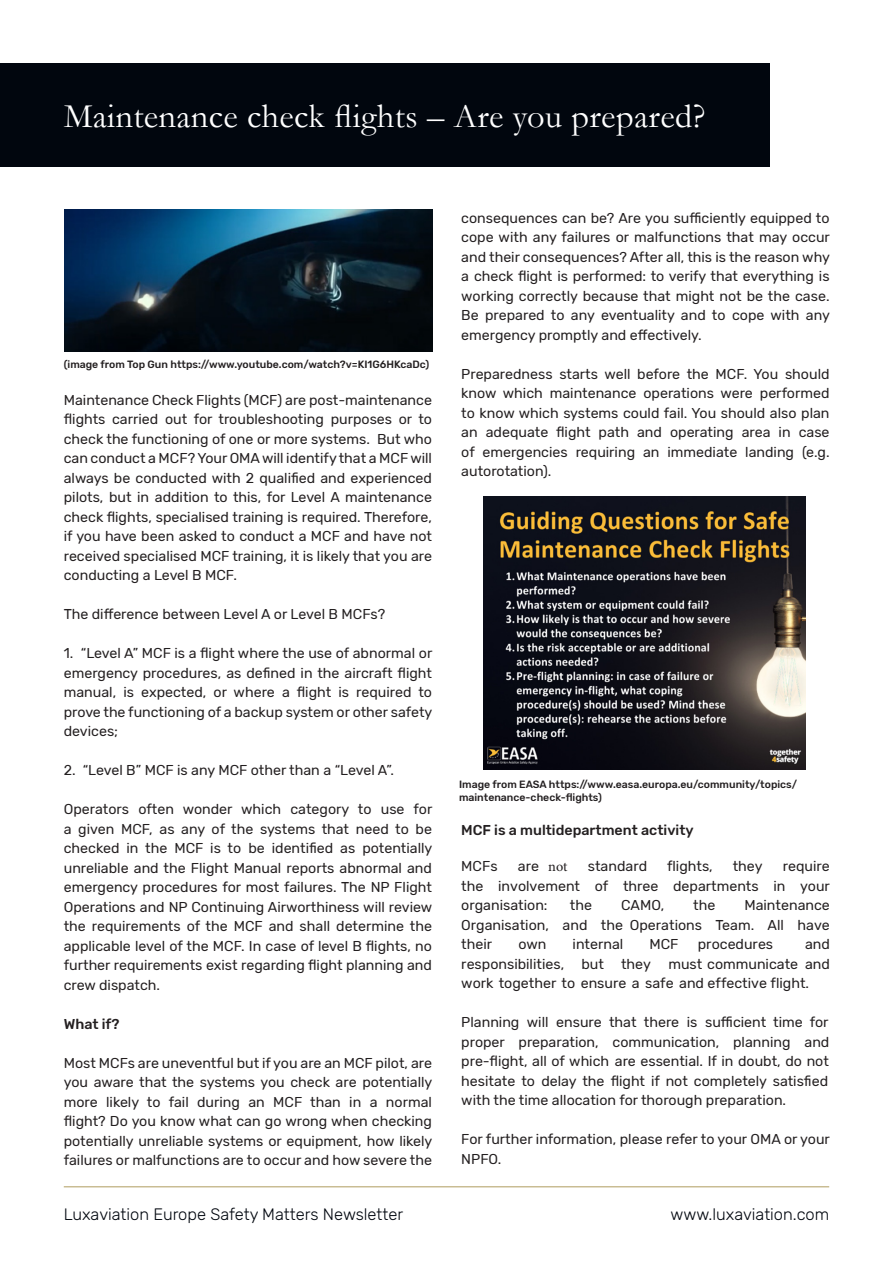
<style>
.page{position:relative;width:893px;height:1263px;background:#fff}
.page>*{position:absolute;margin:0;border:0;box-sizing:border-box;transform-origin:0 0}
.t1{font:34.5px "Garamond";letter-spacing:.01em;color:#fff}
.t2{font:300 16.5px "Rubik";color:#01060e}
.t3{font:14.25px/19.5px "Rubik";color:#231f20;text-align:justify}
.t4{font:500 14.25px "Rubik";color:#231f20}
.t5{font:500 10.5px/13.5px "Rubik";color:#231f20}
.s1{font-family:"Minion Pro"}
</style>
<div class="page">
<div style="left:0;top:64px;width:770px;height:103px;background:#01060e"></div>
<hr style="left:64px;top:1186px;width:765px;height:1px;background:#b09d5f">
<img style="left:64px;top:210px;width:368px;height:141px">
<img style="left:483px;top:496px;width:322px;height:274px">
<h1 class="t1" style="left:64px;top:93px;width:643px">Maintenance check flights – Are you prepared?</h1>
<p class="t5" style="left:64px;top:358px;width:367px">(image from Top Gun https://www.youtube.com/watch?v=KI1G6HKcaDc)</p>
<p class="t3" style="left:64px;top:391px;width:370px">Maintenance Check Flights (MCF) are post-maintenance flights carried out for troubleshooting purposes or to check the functioning of one or more systems. But who can conduct a MCF? Your OMA will identify that a MCF will always be conducted with 2 qualified and experienced pilots, but in addition to this, for Level A maintenance check flights, specialised training is required. Therefore, if you have been asked to conduct a MCF and have not received specialised MCF training, it is likely that you are conducting a Level B MCF.</p>
<p class="t3" style="left:64px;top:605px;width:323px">The difference between Level A or Level B MCFs?</p>
<p class="t3" style="left:64px;top:644px;width:370px">1. “Level A” MCF is a flight where the use of abnormal or emergency procedures, as defined in the aircraft flight manual, is expected, or where a flight is required to prove the functioning of a backup system or other safety devices;</p>
<p class="t3" style="left:64px;top:761px;width:332px">2. “Level B” MCF is any MCF other than a “Level A”.</p>
<p class="t3" style="left:64px;top:800px;width:370px">Operators often wonder which category to use for a given MCF, as any of the systems that need to be checked in the MCF is to be identified as potentially unreliable and the Flight Manual reports abnormal and emergency procedures for most failures. The NP Flight Operations and NP Continuing Airworthiness will review the requirements of the MCF and shall determine the applicable level of the MCF. In case of level B flights, no further requirements exist regarding flight planning and crew dispatch.</p>
<p class="t4" style="left:64px;top:1016px;width:57px">What if?</p>
<p class="t3" style="left:64px;top:1053px;width:370px">Most MCFs are uneventful but if you are an MCF pilot, are you aware that the systems you check are potentially more likely to fail during an MCF than in a normal flight? Do you know what can go wrong when checking potentially unreliable systems or equipment, how likely failures or malfunctions are to occur and how severe the</p>
<p class="t3" style="left:461px;top:209px;width:370px">consequences can be? Are you sufficiently equipped to cope with any failures or malfunctions that may occur and their consequences? After all, this is the reason why a check flight is performed: to verify that everything is working correctly because that might not be the case.<br>Be prepared to any eventuality and to cope with any emergency promptly and effectively.</p>
<p class="t3" style="left:461px;top:365px;width:370px">Preparedness starts well before the MCF. You should know which maintenance operations were performed to know which systems could fail. You should also plan an adequate flight path and operating area in case of emergencies requiring an immediate landing (e.g. autorotation).</p>
<p class="t5" style="left:459px;top:778px;width:340px">Image from EASA https://www.easa.europa.eu/community/topics/ maintenance-check-flights)</p>
<p class="t4" style="left:461px;top:821px;width:234px">MCF is a multidepartment activity</p>
<p class="t3" style="left:461px;top:857px;width:38px">MCFs</p>
<p class="t3" style="left:518px;top:857px;width:51px">are <span class="s1">not</span></p>
<p class="t3" style="left:588px;top:857px;width:61px">standard</p>
<p class="t3" style="left:667px;top:857px;width:47px">flights,</p>
<p class="t3" style="left:733px;top:857px;width:31px">they</p>
<p class="t3" style="left:461px;top:857px;width:370px;text-indent:321px">require the involvement of three departments in your organisation:</p>
<p class="t3" style="left:461px;top:896px;width:370px;text-indent:283px">Maintenance Organisation, and the Operations Team. All have their</p>
<p class="t3" style="left:570px;top:896px;width:24px">the</p>
<p class="t3" style="left:621px;top:896px;width:45px">CAMO,</p>
<p class="t3" style="left:693px;top:896px;width:24px">the</p>
<p class="t3" style="left:518px;top:935px;width:30px">own</p>
<p class="t3" style="left:573px;top:935px;width:52px">internal</p>
<p class="t3" style="left:649px;top:935px;width:31px">MCF</p>
<p class="t3" style="left:698px;top:935px;width:77px">procedures</p>
<p class="t3" style="left:461px;top:935px;width:370px;text-indent:344px">and responsibilities, but they must communicate and work together to ensure a safe and effective flight.</p>
<p class="t3" style="left:461px;top:1013px;width:370px">Planning will ensure that there is sufficient time for proper preparation, communication, planning and pre-flight, all of which are essential. If in doubt, do not hesitate to delay the flight if not completely satisfied with the time allocation for thorough preparation.</p>
<p class="t3" style="left:461px;top:1130px;width:370px">For further information, please refer to your OMA or your<br>NPFO.</p>
<p class="t2" style="left:64px;top:1205px;width:341px">Luxaviation Europe Safety Matters Newsletter</p>
<p class="t2" style="left:670px;top:1205px;width:160px">www.luxaviation.com</p>
</div>
